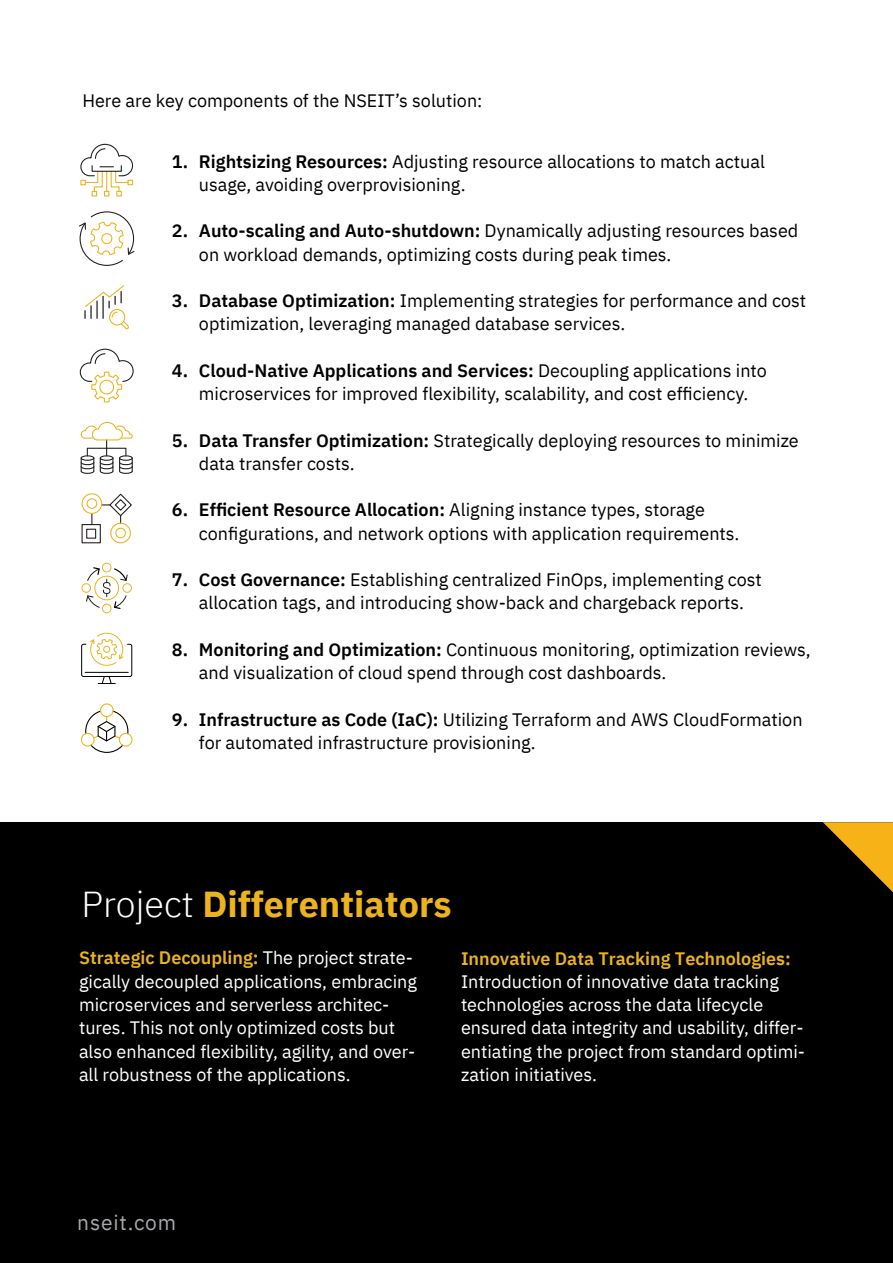
<style>
.page{position:relative;width:893px;height:1263px;background:#fff}
.page>*{position:absolute;margin:0;border:0;box-sizing:border-box;transform-origin:0 0}
.t1{font:700 36px "IBM Plex Sans";color:#ecb31e}
.t2{font:21px "IBM Plex Sans";letter-spacing:.04em;color:#a6a8ab}
.t3{font:18px/23.2px "IBM Plex Sans";color:#000}
.t4{font:18px/23.2px "IBM Plex Sans";color:#fff}
.t5{font:600 18px "IBM Plex Sans";color:#ecb31e}
.s1{font-weight:600}
.s2{font-weight:300;color:#fff}
.s3{font-weight:600;color:#ecb31e}
</style>
<div class="page">
<div style="left:0;top:822px;width:893px;height:441px;background:#000"></div>
<svg style="left:80px;top:143px;width:54px;height:53px"></svg>
<div style="left:92px;top:165px;width:30px;height:7px;border:1px solid #231f20"></div>
<svg style="left:79px;top:211px;width:56px;height:55px"></svg>
<svg style="left:84px;top:285px;width:45px;height:45px"></svg>
<svg style="left:79px;top:348px;width:55px;height:55px"></svg>
<div style="left:99px;top:380px;width:15px;height:14px;border:1px solid #edb31e;border-radius:50%"></div>
<svg style="left:80px;top:421px;width:53px;height:53px"></svg>
<div style="left:82px;top:524px;width:19px;height:19px;border:1px solid #231f20"></div>
<div style="left:82px;top:493px;width:20px;height:21px;border:1px solid #eeb41d;border-radius:50%"></div>
<div style="left:110px;top:523px;width:21px;height:20px;border:1px solid #eeb41d;border-radius:50%"></div>
<div style="left:86px;top:529px;width:10px;height:10px;border:1px solid #231f20"></div>
<svg style="left:101px;top:493px;width:31px;height:30px"></svg>
<div style="left:87px;top:498px;width:10px;height:11px;border:1px solid #eeb41d;border-radius:50%"></div>
<div style="left:115px;top:528px;width:11px;height:10px;border:1px solid #eeb41d;border-radius:50%"></div>
<div style="left:102px;top:604px;width:9px;height:9px;border:1px solid #edb31e;border-radius:50%"></div>
<div style="left:102px;top:563px;width:9px;height:9px;border:1px solid #edb31e;border-radius:50%"></div>
<div style="left:122px;top:583px;width:10px;height:10px;border:1px solid #edb31e;border-radius:50%"></div>
<div style="left:81px;top:583px;width:10px;height:10px;border:1px solid #edb31e;border-radius:50%"></div>
<svg style="left:85px;top:566px;width:43px;height:44px"></svg>
<div style="left:81px;top:644px;width:51px;height:33px;border:1px solid #000;border-radius:2px"></div>
<hr style="left:85px;top:672px;width:43px;height:1px;background:#000">
<svg style="left:98px;top:675px;width:17px;height:9px"></svg>
<svg style="left:89px;top:632px;width:35px;height:34px"></svg>
<div style="left:100px;top:703px;width:14px;height:14px;border:1px solid #eeb41d;border-radius:50%"></div>
<div style="left:119px;top:733px;width:14px;height:13px;border:1px solid #eeb41d;border-radius:50%"></div>
<svg style="left:81px;top:710px;width:48px;height:43px"></svg>
<svg style="left:823px;top:822px;width:70px;height:70px"></svg>
<p class="t3" style="left:82px;top:88px;width:402px">Here are key components of the NSEIT’s solution:</p>
<p class="t3" style="left:199px;top:148px;width:567px;text-indent:-27px"><span class="s1">1. Rightsizing Resources:</span> Adjusting resource allocations to match actual usage, avoiding overprovisioning.</p>
<p class="t3" style="left:199px;top:218px;width:601px;text-indent:-27px"><span class="s1">2. Auto-scaling and Auto-shutdown:</span> Dynamically adjusting resources based on workload demands, optimizing costs during peak times.</p>
<p class="t3" style="left:199px;top:288px;width:609px;text-indent:-27px"><span class="s1">3. Database Optimization:</span> Implementing strategies for performance and cost optimization, leveraging managed database services.</p>
<p class="t3" style="left:172px;top:357px;width:596px;text-align:center"><span class="s1">4. Cloud-Native Applications and Services:</span> Decoupling applications into microservices for improved flexibility, scalability, and cost efficiency.</p>
<p class="t3" style="left:199px;top:427px;width:601px;text-indent:-27px"><span class="s1">5. Data Transfer Optimization:</span> Strategically deploying resources to minimize data transfer costs.</p>
<p class="t3" style="left:199px;top:497px;width:542px;text-indent:-27px"><span class="s1">6. Efficient Resource Allocation:</span> Aligning instance types, storage configurations, and network options with application requirements.</p>
<p class="t3" style="left:172px;top:567px;width:591px;text-align:center"><span class="s1">7. Cost Governance:</span> Establishing centralized FinOps, implementing cost allocation tags, and introducing show-back and chargeback reports.</p>
<p class="t3" style="left:199px;top:636px;width:613px;text-indent:-27px"><span class="s1">8. Monitoring and Optimization:</span> Continuous monitoring, optimization reviews, and visualization of cloud spend through cost dashboards.</p>
<p class="t3" style="left:199px;top:706px;width:605px;text-indent:-27px"><span class="s1">9. Infrastructure as Code (IaC):</span> Utilizing Terraform and AWS CloudFormation for automated infrastructure provisioning.</p>
<h1 class="t1" style="left:81px;top:875px;width:372px"><span class="s2">Project</span> Differentiators</h1>
<p class="t4" style="left:79px;top:945px;width:339px"><span class="s3">Strategic Decoupling:</span> The project strate&shy;gically decoupled applications, embracing microservices and serverless architec&shy;tures. This not only optimized costs but also enhanced flexibility, agility, and over&shy;all robustness of the applications.</p>
<p class="t5" style="left:461px;top:944px;width:331px">Innovative Data Tracking Technologies:</p>
<p class="t4" style="left:461px;top:968px;width:346px">Introduction of innovative data tracking technologies across the data lifecycle ensured data integrity and usability, differ&shy;entiating the project from standard optimi&shy;zation initiatives.</p>
<p class="t2" style="left:77px;top:1206px;width:100px">nseit.com</p>
</div>
